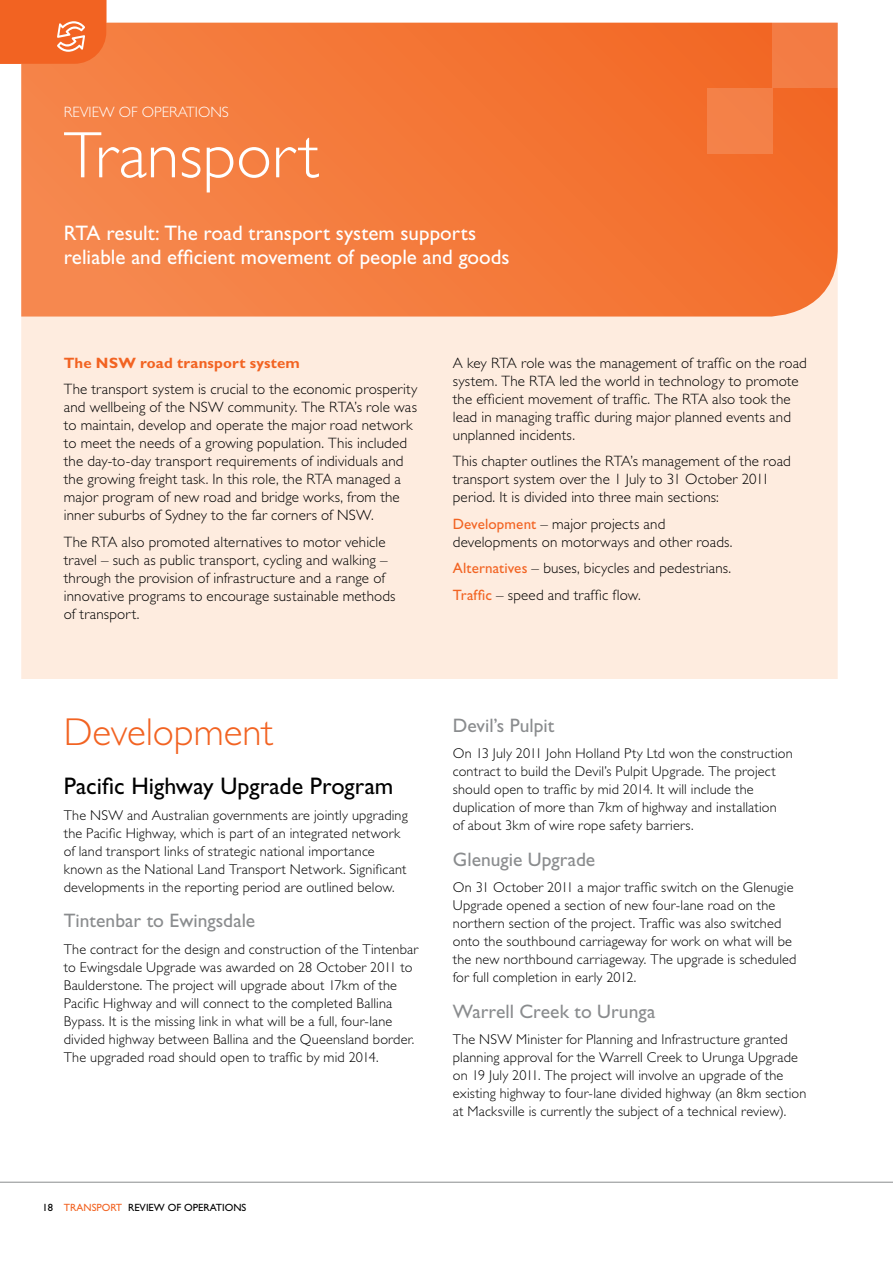
<style>
.page{position:relative;width:893px;height:1263px;background:#fff}
.page>*{position:absolute;margin:0;border:0;box-sizing:border-box;transform-origin:0 0}
.t1{font:300 66px "Gill Sans Std";color:#fff}
.t2{font:300 39px "Gill Sans Std";color:#f26322}
.t3{font:24px "Gill Sans Std";color:#000}
.t4{font:21px/24px "Gill Sans Std";color:#fff;text-align:center}
.t5{font:19.5px "Gill Sans Std";color:#8a8c8e}
.t6{font:300 15px/18px "Gill Sans Std";letter-spacing:.01em;color:#000}
.t7{font:700 15px "Gill Sans Std";letter-spacing:.015em;color:#f26322}
.t8{font:300 15px "Gill Sans Std";color:#fff}
.t9{font:300 14.25px/18px "Gill Sans Std";letter-spacing:.015em;color:#000}
.t10{font:10.5px "Gill Sans Std";color:#000}
.t11{font:10.5px "Gill Sans Std";color:#f26322}
.s1{font-weight:400;color:#f26322}
.s2{color:#000}
.s3{color:#f26322}
</style>
<div class="page">
<hr style="left:0;top:1182px;width:893px;height:1px;background:#8a8c8e">
<div style="left:21px;top:317px;width:817px;height:362px;background:#feecdf"></div>
<svg style="left:21px;top:23px;width:817px;height:294px;background:#f4793a"></svg>
<svg style="left:0;top:0;width:106px;height:64px;background:#f26b2d"></svg>
<div style="left:707px;top:88px;width:65px;height:65px;background:#f48148"></div>
<div style="left:772px;top:23px;width:66px;height:65px;background:#f37c44"></div>
<p class="t8" style="left:64px;top:103px;width:165px">revi ew of operations</p>
<h1 class="t1" style="left:64px;top:118px;width:258px">Transport</h1>
<h3 class="t4" style="left:64px;top:221px;width:13px">RTA</h3>
<h3 class="t4" style="left:64px;top:221px;width:447px">result: The road transport system supports<br>reliable and efficient movement of people and goods</h3>
<p class="t7" style="left:64px;top:354px;width:238px">The N SW road transport system</p>
<p class="t6" style="left:64px;top:381px;width:355px">The transport system is crucial to the economic prosperity and wellbeing of the N SW community. The RTA’s role was to maintain, develop and operate the major road network to meet the needs of a growing population. This included the day-to-day transport requirements of individuals and the growing freight task. In this role, the RTA managed a major program of new road and bridge works, from the inner suburbs of Sydney to the far corners of N SW.</p>
<p class="t6" style="left:64px;top:533px;width:333px">The RTA also promoted alternatives to motor vehicle travel – such as public transport, cycling and walking – through the provision of infrastructure and a range of innovative programs to encourage sustainable methods of transport.</p>
<p class="t6" style="left:453px;top:354px;width:356px">A key RTA role was the management of traffic on the road system. The RTA led the world in technology to promote the efficient movement of traffic. The RTA also took the lead in managing traffic during major planned events and unplanned incidents.</p>
<p class="t6" style="left:453px;top:453px;width:340px">This chapter outlines the RTA’s management of the road transport system over the 1 July to 31 October 2011 period. It is divided into three main sections:</p>
<p class="t6" style="left:453px;top:515px;width:281px"><span class="s1">Development</span> – major projects and developments on motorways and other roads.</p>
<p class="t6" style="left:453px;top:555px;width:280px;line-height:26.5px"><span class="s1">Alternatives</span> – buses, bicycles and pedestrians.<br><span class="s1">Traffic</span> – speed and traffic flow.</p>
<h2 class="t2" style="left:64px;top:710px;width:212px">Development</h2>
<h3 class="t3" style="left:64px;top:772px;width:331px">Pacific H ighway Upgrade Program</h3>
<p class="t9" style="left:64px;top:806px;width:345px">The N SW and Australian governments are jointly upgrading the Pacific Highway, which is part of an integrated network of land transport links of strategic national importance known as the N ational Land Transport N etwork. Significant developments in the reporting period are outlined below.</p>
<h3 class="t5" style="left:64px;top:909px;width:193px">Tintenbar to Ewingsdale</h3>
<p class="t9" style="left:64px;top:940px;width:356px">The contract for the design and construction of the Tintenbar to Ewingsdale Upgrade was awarded on 28 October 2011 to Baulderstone. The project will upgrade about 17km of the Pacific Highway and will connect to the completed Ballina Bypass. It is the missing link in what will be a full, four-lane divided highway between Ballina and the Queensland border.<br>The upgraded road should open to traffic by mid 2014.</p>
<p class="t11" style="left:43px;top:1201px;width:29px"><span class="s2">18</span> TRANS</p>
<p class="t10" style="left:96px;top:1201px;width:151px"><span class="s3">PORT</span> review of operations</p>
<h3 class="t5" style="left:453px;top:714px;width:103px">Devil’s Pulpit</h3>
<p class="t9" style="left:453px;top:745px;width:341px">On 13 July 2011 John Holland Pty Ltd won the construction contract to build the Devil’s Pulpit Upgrade. The project should open to traffic by mid 2014. It will include the duplication of more than 7km of highway and installation<br>of about 3km of wire rope safety barriers.</p>
<h3 class="t5" style="left:453px;top:848px;width:144px">Glenugie Upgrade</h3>
<p class="t9" style="left:453px;top:879px;width:345px">On 31 October 2011 a major traffic switch on the Glenugie Upgrade opened a section of new four-lane road on the northern section of the project. Traffic was also switched onto the southbound carriageway for work on what will be the new northbound carriageway. The upgrade is scheduled for full completion in early 2012.</p>
<h3 class="t5" style="left:453px;top:1000px;width:204px">Warrell Creek to Urunga</h3>
<p class="t9" style="left:453px;top:1030px;width:355px">The N SW Minister for Planning and Infrastructure granted planning approval for the Warrell Creek to Urunga Upgrade on 19 July 2011. The project will involve an upgrade of the existing highway to four-lane divided highway (an 8km section at Macksville is currently the subject of a technical review).</p>
</div>
